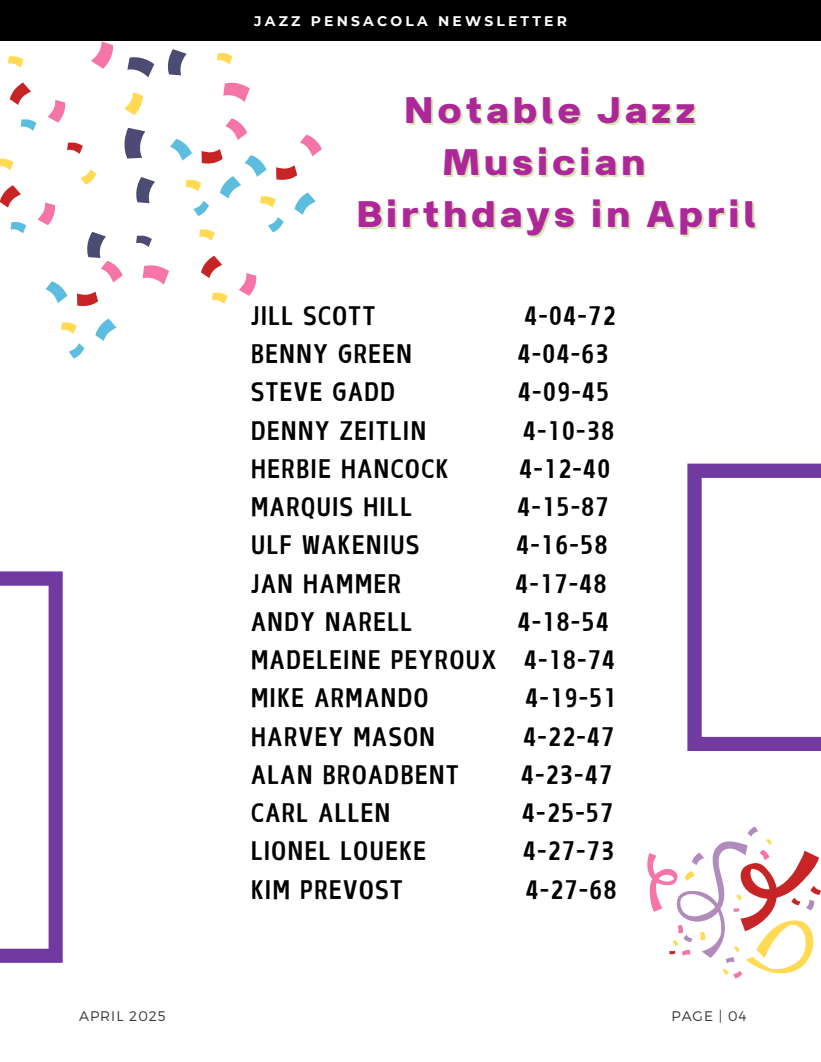
<style>
.page{position:relative;width:821px;height:1062px;background:#fff}
.page>*{position:absolute;margin:0;border:0;box-sizing:border-box;transform-origin:0 0}
.t1{font:700 44.25px "Breul Grotesk A";letter-spacing:.09em;color:#ad2798}
.t2{font:23.4px/38.2px "Canva Fu Gu Hei Latin";letter-spacing:.07em;color:#000}
.t3{font:700 13.95px "Montserrat";letter-spacing:.23em;color:#fff}
.t4{font:300 13.95px "Montserrat";letter-spacing:.07em;color:#373737}
</style>
<div class="page">
<div style="left:0;top:0;width:820px;height:41px;background:#000"></div>
<svg style="left:0;top:571px;width:63px;height:392px"></svg>
<svg style="left:687px;top:464px;width:133px;height:287px"></svg>
<svg style="left:69px;top:134px;width:247px;height:225px"></svg>
<svg style="left:0;top:51px;width:276px;height:283px"></svg>
<svg style="left:647px;top:827px;width:173px;height:152px"></svg>
<p class="t3" style="left:254px;top:13px;width:314px">JAZZ PENSACOLA NEWSLETTER</p>
<p class="t1" style="left:404px;top:73px;width:292px">Notable Jazz</p>
<h1 class="t1" style="left:442px;top:125px;width:204px">Musician</h1>
<h3 class="t1" style="left:356px;top:177px;width:400px">Birthdays in April</h3>
<p class="t2" style="left:251px;top:296px;width:125px">JILL SCOTT</p>
<p class="t2" style="left:524px;top:296px;width:92px">4-04-72</p>
<p class="t2" style="left:251px;top:334px;width:162px">BENNY GREEN</p>
<p class="t2" style="left:517px;top:334px;width:92px">4-04-63</p>
<p class="t2" style="left:251px;top:372px;width:145px">STEVE GADD</p>
<p class="t2" style="left:518px;top:372px;width:92px">4-09-45</p>
<p class="t2" style="left:251px;top:411px;width:176px">DENNY ZEITLIN</p>
<p class="t2" style="left:523px;top:411px;width:92px">4-10-38</p>
<p class="t2" style="left:251px;top:449px;width:198px">HERBIE HANCOCK</p>
<p class="t2" style="left:519px;top:449px;width:92px">4-12-40</p>
<p class="t2" style="left:251px;top:487px;width:162px">MARQUIS HILL</p>
<p class="t2" style="left:517px;top:487px;width:92px">4-15-87</p>
<p class="t2" style="left:251px;top:525px;width:170px">ULF WAKENIUS</p>
<p class="t2" style="left:516px;top:525px;width:92px">4-16-58</p>
<p class="t2" style="left:251px;top:564px;width:151px">JAN HAMMER</p>
<p class="t2" style="left:515px;top:564px;width:92px">4-17-48</p>
<p class="t2" style="left:251px;top:602px;width:162px">ANDY NARELL</p>
<p class="t2" style="left:251px;top:602px;width:365px;text-indent:266px">4-18-54<br>MADELEINE PEYROUX 4-18-74<br>MIKE ARMANDO</p>
<p class="t2" style="left:525px;top:678px;width:92px">4-19-51</p>
<p class="t2" style="left:251px;top:717px;width:185px">HARVEY MASON</p>
<p class="t2" style="left:523px;top:717px;width:92px">4-22-47</p>
<p class="t2" style="left:251px;top:755px;width:209px">ALAN BROADBENT</p>
<p class="t2" style="left:521px;top:755px;width:92px">4-23-47</p>
<p class="t2" style="left:251px;top:793px;width:141px">CARL ALLEN</p>
<p class="t2" style="left:522px;top:793px;width:92px">4-25-57</p>
<p class="t2" style="left:251px;top:831px;width:176px">LIONEL LOUEKE</p>
<p class="t2" style="left:523px;top:831px;width:92px">4-27-73</p>
<p class="t2" style="left:251px;top:870px;width:153px">KIM PREVOST</p>
<p class="t2" style="left:525px;top:870px;width:92px">4-27-68</p>
<h3 class="t4" style="left:79px;top:1007px;width:88px">APRIL 2025</h3>
<p class="t4" style="left:671px;top:1007px;width:77px">PAGE | 04</p>
</div>
